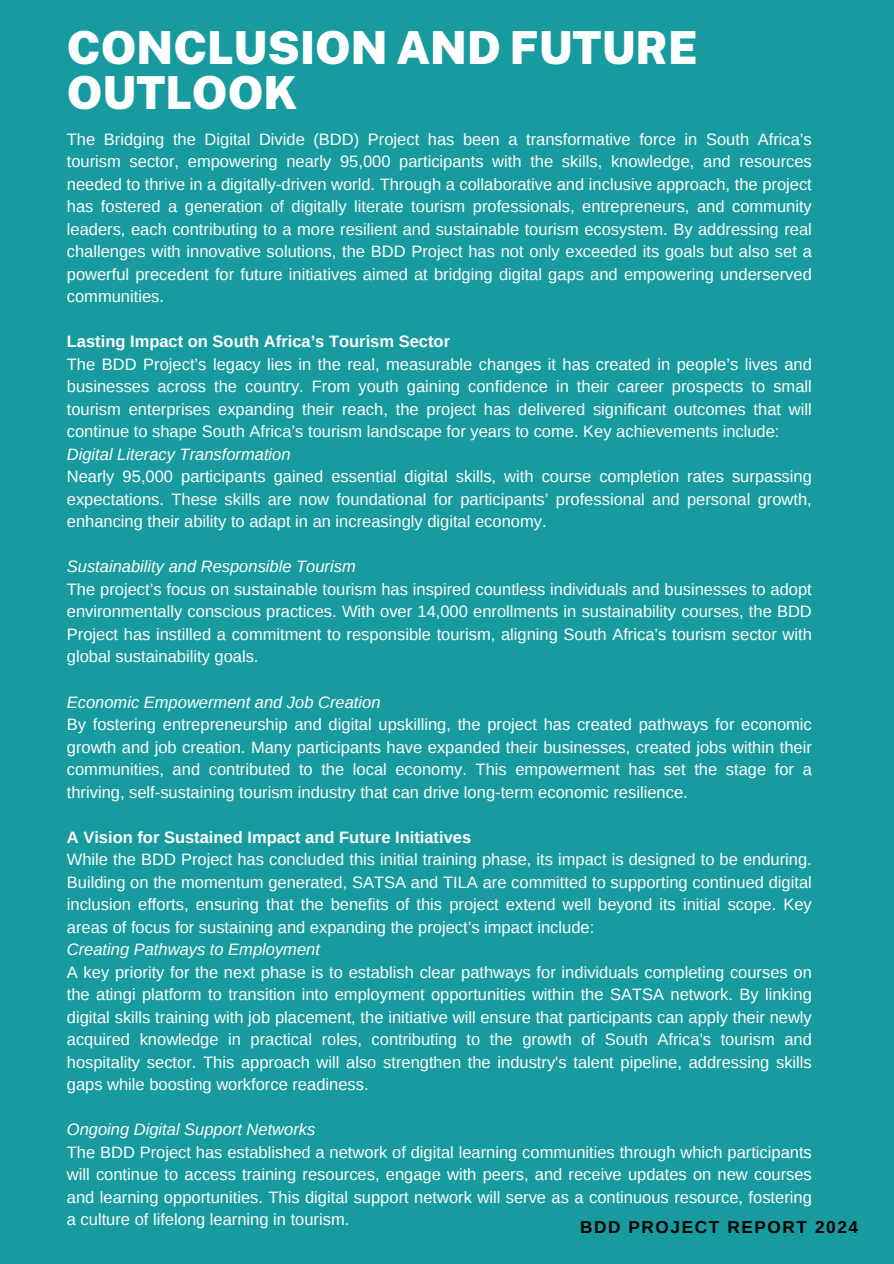
<style>
.page{position:relative;width:894px;height:1264px;background:#fff}
.page>*{position:absolute;margin:0;border:0;box-sizing:border-box;transform-origin:0 0}
.t1{font:900 45.6px/45px "Public Sans";color:#fff}
.t2{font:700 17.25px "Arimo";letter-spacing:.09em;color:#000}
.t3{font:16.5px/22.5px "Arimo";color:#fff;text-align:justify}
.t4{font:italic 16.5px "Arimo";color:#fff}
.t5{font:700 16.5px "Arimo";color:#fff}
</style>
<div class="page">
<div style="left:0;top:0;width:893px;height:1263px;background:#179b9e"></div>
<p class="t1" style="left:67px;top:25px;width:632px">CONCLUSION AND FUTURE<br>OUTLOOK</p>
<h1 class="t3" style="left:67px;top:128px;width:746px">The Bridging the Digital Divide (BDD) Project has been a transformative force in South Africa’s tourism sector, empowering nearly 95,000 participants with the skills, knowledge, and resources needed to thrive in a digitally-driven world. Through a collaborative and inclusive approach, the project has fostered a generation of digitally literate tourism professionals, entrepreneurs, and community leaders, each contributing to a more resilient and sustainable tourism ecosystem. By addressing real challenges with innovative solutions, the BDD Project has not only exceeded its goals but also set a powerful precedent for future initiatives aimed at bridging digital gaps and empowering underserved communities.</h1>
<p class="t5" style="left:67px;top:332px;width:384px">Lasting Impact on South Africa’s Tourism Sector</p>
<p class="t3" style="left:67px;top:353px;width:746px">The BDD Project’s legacy lies in the real, measurable changes it has created in people’s lives and businesses across the country. From youth gaining confidence in their career prospects to small tourism enterprises expanding their reach, the project has delivered significant outcomes that will continue to shape South Africa’s tourism landscape for years to come. Key achievements include:</p>
<p class="t4" style="left:67px;top:445px;width:225px">Digital Literacy Transformation</p>
<p class="t3" style="left:67px;top:465px;width:746px">Nearly 95,000 participants gained essential digital skills, with course completion rates surpassing expectations. These skills are now foundational for participants’ professional and personal growth, enhancing their ability to adapt in an increasingly digital economy.</p>
<p class="t4" style="left:67px;top:557px;width:290px">Sustainability and Responsible Tourism</p>
<p class="t3" style="left:67px;top:578px;width:746px">The project’s focus on sustainable tourism has inspired countless individuals and businesses to adopt environmentally conscious practices. With over 14,000 enrollments in sustainability courses, the BDD Project has instilled a commitment to responsible tourism, aligning South Africa’s tourism sector with global sustainability goals.</p>
<p class="t4" style="left:67px;top:692px;width:315px">Economic Empowerment and Job Creation</p>
<p class="t3" style="left:67px;top:713px;width:746px">By fostering entrepreneurship and digital upskilling, the project has created pathways for economic growth and job creation. Many participants have expanded their businesses, created jobs within their communities, and contributed to the local economy. This empowerment has set the stage for a thriving, self-sustaining tourism industry that can drive long-term economic resilience.</p>
<p class="t5" style="left:67px;top:827px;width:406px">A Vision for Sustained Impact and Future Initiatives</p>
<p class="t3" style="left:67px;top:848px;width:746px">While the BDD Project has concluded this initial training phase, its impact is designed to be enduring.<br>Building on the momentum generated, SATSA and TILA are committed to supporting continued digital inclusion efforts, ensuring that the benefits of this project extend well beyond its initial scope. Key areas of focus for sustaining and expanding the project’s impact include:</p>
<p class="t4" style="left:67px;top:940px;width:254px">Creating Pathways to Employment</p>
<p class="t3" style="left:67px;top:960px;width:746px">A key priority for the next phase is to establish clear pathways for individuals completing courses on the atingi platform to transition into employment opportunities within the SATSA network. By linking digital skills training with job placement, the initiative will ensure that participants can apply their newly acquired knowledge in practical roles, contributing to the growth of South Africa's tourism and hospitality sector. This approach will also strengthen the industry's talent pipeline, addressing skills gaps while boosting workforce readiness.</p>
<p class="t4" style="left:67px;top:1120px;width:250px">Ongoing Digital Support Networks</p>
<p class="t3" style="left:67px;top:1140px;width:746px">The BDD Project has established a network of digital learning communities through which participants will continue to access training resources, engage with peers, and receive updates on new courses and learning opportunities. This digital support network will serve as a continuous resource, fostering a culture of lifelong learning in tourism.</p>
<h2 class="t2" style="left:580px;top:1216px;width:279px">BDD PROJECT REPORT 2024</h2>
</div>
